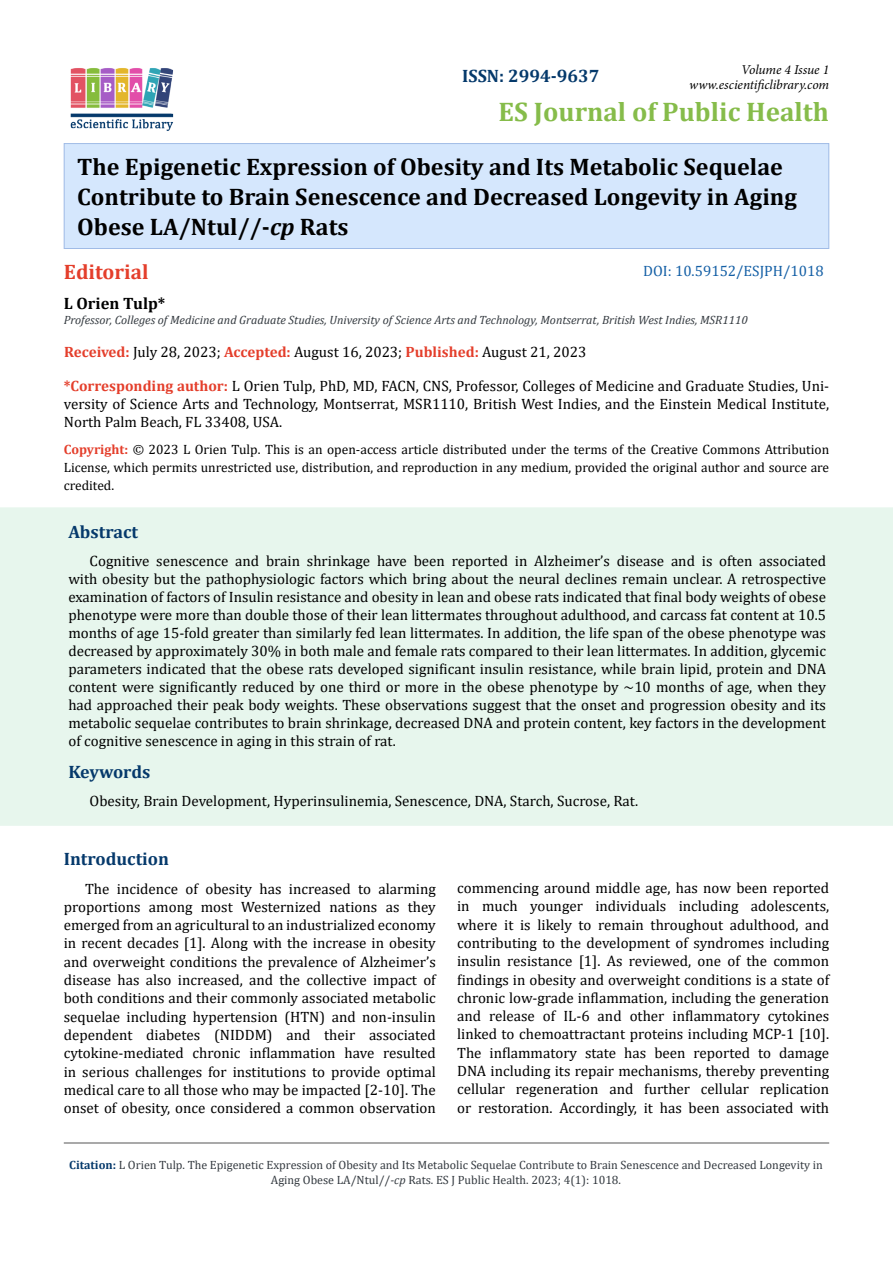
<style>
.page{position:relative;width:893px;height:1263px;background:#fff}
.page>*{position:absolute;margin:0;border:0;box-sizing:border-box;transform-origin:0 0}
.t1{font:700 27px "Cambria";color:#86bc4a}
.t2{font:700 24px/30px "Cambria";color:#000}
.t3{font:700 21px "Cambria";color:#e43e2b}
.t4{font:700 18px "Cambria";color:#05396b}
.t5{font:700 16.5px "Cambria";color:#000}
.t6{font:15px/18.3px "Cambria";color:#000;text-align:justify}
.t7{font:15px "Cambria";color:#1560a6}
.t8{font:13.5px/18px "Cambria";color:#000;text-align:justify}
.t9{font:italic 13.5px/15px "Minion Pro";letter-spacing:-.01em;color:#000;text-align:right}
.t10{font:12px/15px "Cambria";color:#343a40;text-align:center}
.t11{font:italic 12px "Cambria";color:#343a40}
.s1{font-style:italic}
.s2{font-weight:700;color:#e43e2b}
.s3{font-weight:700;color:#05396b}
</style>
<div class="page">
<hr style="left:64px;top:1142px;width:765px;height:1px;background:#000">
<hr style="left:64px;top:1143px;width:765px;height:1px;background:#000">
<img style="left:70px;top:68px;width:104px;height:63px">
<div style="left:64px;top:144px;width:765px;height:104px;background:#d5e7fd"></div>
<div style="left:64px;top:143px;width:765px;height:106px;border:1px solid #a0bbe6"></div>
<div style="left:0;top:507px;width:893px;height:319px;background:#e7f6ed"></div>
<p class="t4" style="left:462px;top:63px;width:139px">ISSN: 2994-9637</p>
<p class="t9" style="left:689px;top:62px;width:141px">Volume 4 Issue 1 www.escientificlibrary.com</p>
<h1 class="t1" style="left:499px;top:93px;width:332px">ES Journal of Public Health</h1>
<h2 class="t2" style="left:77px;top:151px;width:721px">The Epigenetic Expression of Obesity and Its Metabolic Sequelae<br>Contribute to Brain Senescence and Decreased Longevity in Aging<br>Obese LA/Ntul//-<span class="s1">cp</span> Rats</h2>
<h3 class="t3" style="left:64px;top:257px;width:86px">Editorial</h3>
<p class="t7" style="left:643px;top:262px;width:182px">DOI: 10.59152/ESJPH/1018</p>
<p class="t5" style="left:64px;top:292px;width:103px">L Orien Tulp*</p>
<p class="t11" style="left:64px;top:312px;width:685px">Professor, Colleges of Medicine and Graduate Studies, University of Science Arts and Technology, Montserrat, British West Indies, MSR1110</p>
<p class="t6" style="left:64px;top:343px;width:524px"><span class="s2">Received:</span> July 28, 2023; <span class="s2">Accepted:</span> August 16, 2023; <span class="s2">Published:</span> August 21, 2023</p>
<p class="t6" style="left:64px;top:376px;width:767px"><span class="s2">*Corresponding author:</span> L Orien Tulp, PhD, MD, FACN, CNS, Professor, Colleges of Medicine and Graduate Studies, Uni&shy;versity of Science Arts and Technology, Montserrat, MSR1110, British West Indies, and the Einstein Medical Institute, North Palm Beach, FL 33408, USA.</p>
<p class="t8" style="left:64px;top:440px;width:767px"><span class="s2">Copyright:</span> © 2023 L Orien Tulp. This is an open-access article distributed under the terms of the Creative Commons Attribution License, which permits unrestricted use, distribution, and reproduction in any medium, provided the original author and source are credited.</p>
<p class="t4" style="left:68px;top:519px;width:71px">Abstract</p>
<p class="t6" style="left:68px;top:552px;width:759px;text-indent:21px">Cognitive senescence and brain shrinkage have been reported in Alzheimer’s disease and is often associated with obesity but the pathophysiologic factors which bring about the neural declines remain unclear. A retrospective examination of factors of Insulin resistance and obesity in lean and obese rats indicated that final body weights of obese phenotype were more than double those of their lean littermates throughout adulthood, and carcass fat content at 10.5 months of age 15-fold greater than similarly fed lean littermates. In addition, the life span of the obese phenotype was decreased by approximately 30% in both male and female rats compared to their lean littermates. In addition, glycemic parameters indicated that the obese rats developed significant insulin resistance, while brain lipid, protein and DNA content were significantly reduced by one third or more in the obese phenotype by ~10 months of age, when they had approached their peak body weights. These observations suggest that the onset and progression obesity and its metabolic sequelae contributes to brain shrinkage, decreased DNA and protein content, key factors in the development of cognitive senescence in aging in this strain of rat.</p>
<p class="t4" style="left:68px;top:759px;width:83px">Keywords</p>
<p class="t6" style="left:90px;top:792px;width:550px">Obesity, Brain Development, Hyperinsulinemia, Senescence, DNA, Starch, Sucrose, Rat.</p>
<p class="t4" style="left:64px;top:846px;width:107px">Introduction</p>
<p class="t6" style="left:64px;top:879px;width:374px;text-indent:21px">The incidence of obesity has increased to alarming proportions among most Westernized nations as they emerged from an agricultural to an industrialized economy in recent decades [1]. Along with the increase in obesity and overweight conditions the prevalence of Alzheimer’s disease has also increased, and the collective impact of both conditions and their commonly associated metabolic sequelae including hypertension (HTN) and non-insulin dependent diabetes (NIDDM) and their associated cytokine-mediated chronic inflammation have resulted in serious challenges for institutions to provide optimal medical care to all those who may be impacted [2-10]. The onset of obesity, once considered a common observation</p>
<p class="t6" style="left:457px;top:879px;width:374px">commencing around middle age, has now been reported in much younger individuals including adolescents, where it is likely to remain throughout adulthood, and contributing to the development of syndromes including insulin resistance [1]. As reviewed, one of the common findings in obesity and overweight conditions is a state of chronic low-grade inflammation, including the generation and release of IL-6 and other inflammatory cytokines linked to chemoattractant proteins including MCP-1 [10].<br>The inflammatory state has been reported to damage DNA including its repair mechanisms, thereby preventing cellular regeneration and further cellular replication or restoration. Accordingly, it has been associated with</p>
<p class="t10" style="left:69px;top:1157px;width:755px"><span class="s3">Citation:</span> L Orien Tulp. The Epigenetic Expression of Obesity and Its Metabolic Sequelae Contribute to Brain Senescence and Decreased Longevity in<br>Aging Obese LA/Ntul//<span class="s1">-cp</span> Rats. ES J Public Health. 2023; 4(1): 1018.</p>
</div>
